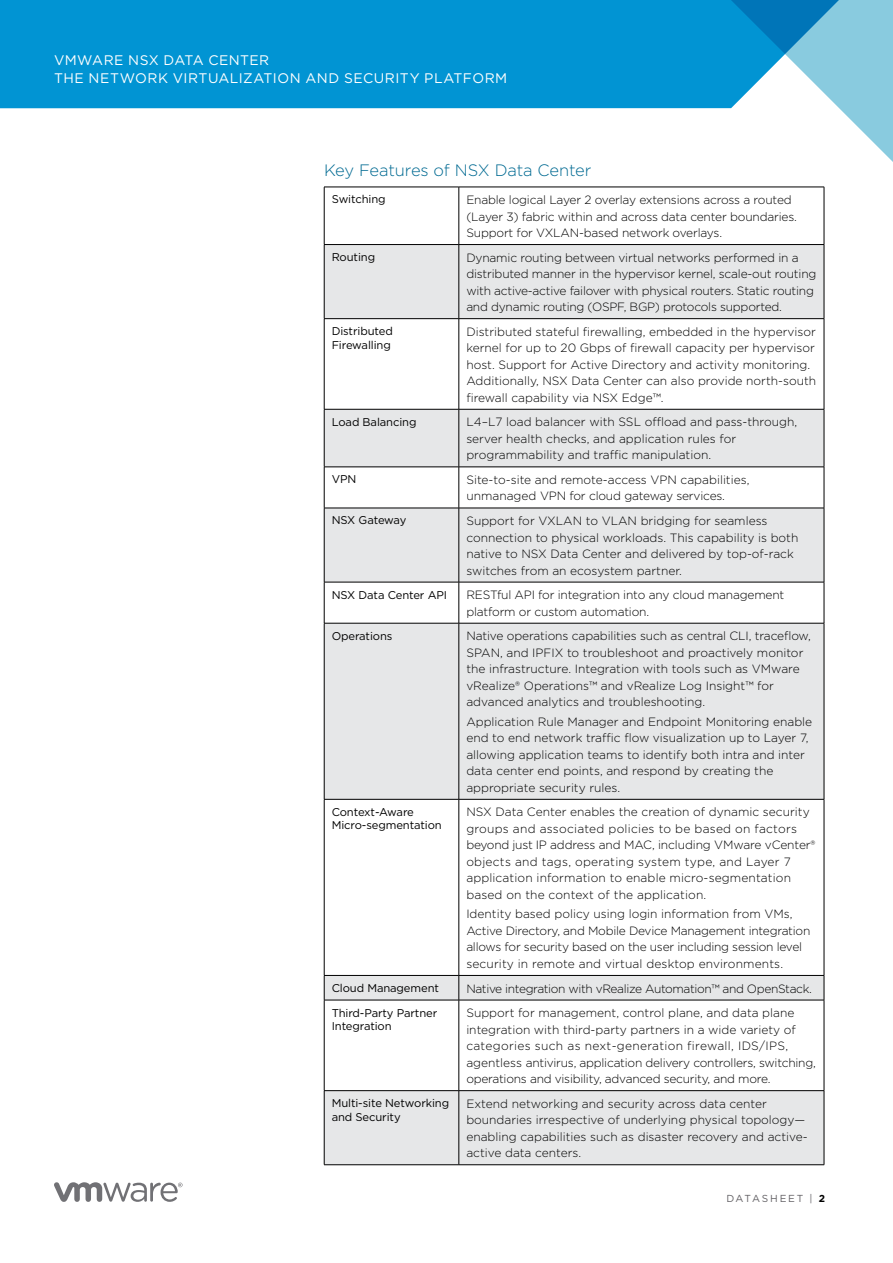
<style>
.page{position:relative;width:893px;height:1263px;background:#fff}
.page>*{position:absolute;margin:0;border:0;box-sizing:border-box;transform-origin:0 0}
._4a__SUBHEAD-1{font:300 16.5px "Gotham";letter-spacing:-.015em;color:#006a92}
.t1{font:13.8px/17.2px "Gotham";letter-spacing:.035em;color:#fff}
._6c__TABLE_BODY{font:300 12px/16.5px "Gotham";color:#000}
._6c__TABLE_BODY-2{font:300 12px/16.5px "Gotham";letter-spacing:-.02em;color:#000}
._6c__TABLE_BODY-3{font:300 12px "Gotham";letter-spacing:-.03em;color:#000}
._6b__TABLE_SUBHEAD{font:11.25px/13.5px "Gotham";letter-spacing:-.01em;color:#000}
._6b__TABLE_SUBHEAD-2{font:11.25px "Gotham";letter-spacing:-.03em;color:#000}
.t2{font:10.2px "Gotham";letter-spacing:.175em;color:#636165}
.s1{font-weight:700;color:#000}
</style>
<div class="page">
<svg style="left:54px;top:1182px;width:129px;height:20px"></svg>
<div style="left:0;top:0;width:718px;height:108px;background:#0194d3"></div>
<svg style="left:718px;top:0;width:175px;height:162px"></svg>
<svg style="left:325px;top:245px;width:499px;height:919px;fill:#e6e7e8"></svg>
<hr style="left:324px;top:187px;width:135px;height:1px;background:#000">
<hr style="left:324px;top:187px;width:1px;height:57px;background:#000">
<hr style="left:459px;top:187px;width:365px;height:1px;background:#000">
<hr style="left:459px;top:187px;width:1px;height:57px;background:#000">
<hr style="left:824px;top:187px;width:1px;height:57px;background:#000">
<hr style="left:324px;top:244px;width:135px;height:1px;background:#000">
<hr style="left:324px;top:245px;width:1px;height:73px;background:#000">
<hr style="left:459px;top:244px;width:365px;height:1px;background:#000">
<hr style="left:459px;top:245px;width:1px;height:73px;background:#000">
<hr style="left:824px;top:245px;width:1px;height:73px;background:#000">
<hr style="left:324px;top:318px;width:135px;height:1px;background:#000">
<hr style="left:324px;top:319px;width:1px;height:90px;background:#000">
<hr style="left:459px;top:318px;width:365px;height:1px;background:#000">
<hr style="left:459px;top:319px;width:1px;height:90px;background:#000">
<hr style="left:824px;top:319px;width:1px;height:90px;background:#000">
<hr style="left:324px;top:409px;width:135px;height:1px;background:#000">
<hr style="left:324px;top:409px;width:1px;height:58px;background:#000">
<hr style="left:459px;top:409px;width:365px;height:1px;background:#000">
<hr style="left:459px;top:409px;width:1px;height:58px;background:#000">
<hr style="left:824px;top:409px;width:1px;height:58px;background:#000">
<hr style="left:324px;top:467px;width:135px;height:1px;background:#000">
<hr style="left:324px;top:467px;width:1px;height:41px;background:#000">
<hr style="left:459px;top:467px;width:365px;height:1px;background:#000">
<hr style="left:459px;top:467px;width:1px;height:41px;background:#000">
<hr style="left:824px;top:467px;width:1px;height:41px;background:#000">
<hr style="left:324px;top:508px;width:135px;height:1px;background:#000">
<hr style="left:324px;top:508px;width:1px;height:74px;background:#000">
<hr style="left:459px;top:508px;width:365px;height:1px;background:#000">
<hr style="left:459px;top:508px;width:1px;height:74px;background:#000">
<hr style="left:824px;top:508px;width:1px;height:74px;background:#000">
<hr style="left:324px;top:582px;width:135px;height:1px;background:#000">
<hr style="left:324px;top:582px;width:1px;height:41px;background:#000">
<hr style="left:459px;top:582px;width:365px;height:1px;background:#000">
<hr style="left:459px;top:582px;width:1px;height:41px;background:#000">
<hr style="left:824px;top:582px;width:1px;height:41px;background:#000">
<hr style="left:324px;top:623px;width:135px;height:1px;background:#000">
<hr style="left:324px;top:623px;width:1px;height:176px;background:#000">
<hr style="left:459px;top:623px;width:365px;height:1px;background:#000">
<hr style="left:459px;top:623px;width:1px;height:176px;background:#000">
<hr style="left:824px;top:623px;width:1px;height:176px;background:#000">
<hr style="left:324px;top:799px;width:135px;height:1px;background:#000">
<hr style="left:324px;top:799px;width:1px;height:176px;background:#000">
<hr style="left:459px;top:799px;width:365px;height:1px;background:#000">
<hr style="left:459px;top:799px;width:1px;height:176px;background:#000">
<hr style="left:824px;top:799px;width:1px;height:176px;background:#000">
<hr style="left:324px;top:975px;width:135px;height:1px;background:#000">
<svg style="left:324px;top:976px;width:1px;height:24px"></svg>
<hr style="left:459px;top:975px;width:365px;height:1px;background:#000">
<svg style="left:459px;top:976px;width:1px;height:24px"></svg>
<svg style="left:824px;top:976px;width:1px;height:24px"></svg>
<hr style="left:324px;top:1000px;width:135px;height:1px;background:#000">
<hr style="left:324px;top:1000px;width:1px;height:90px;background:#000">
<hr style="left:459px;top:1000px;width:365px;height:1px;background:#000">
<hr style="left:459px;top:1000px;width:1px;height:90px;background:#000">
<hr style="left:824px;top:1000px;width:1px;height:90px;background:#000">
<hr style="left:324px;top:1090px;width:135px;height:1px;background:#000">
<hr style="left:324px;top:1091px;width:1px;height:73px;background:#000">
<hr style="left:459px;top:1090px;width:365px;height:1px;background:#000">
<hr style="left:459px;top:1091px;width:1px;height:73px;background:#000">
<hr style="left:824px;top:1091px;width:1px;height:73px;background:#000">
<hr style="left:324px;top:1164px;width:135px;height:1px;background:#000">
<hr style="left:459px;top:1164px;width:365px;height:1px;background:#000">
<p class="t1" style="left:54px;top:52px;width:455px">VMWARE NSX DATA CENTER<br>THE NETWORK VIRTUALIZATION AND SECURITY PLATFORM</p>
<p class="_4a__SUBHEAD-1" style="left:324px;top:159px;width:269px">Key Features of NSX Data Center</p>
<p class="_6b__TABLE_SUBHEAD" style="left:332px;top:192px;width:55px">Switching</p>
<p class="_6c__TABLE_BODY" style="left:466px;top:191px;width:332px">Enable logical Layer 2 overlay extensions across a routed (Layer 3) fabric within and across data center boundaries.<br>Support for VXLAN-based network overlays.</p>
<p class="_6b__TABLE_SUBHEAD" style="left:332px;top:250px;width:45px">Routing</p>
<p class="_6c__TABLE_BODY-2" style="left:466px;top:249px;width:352px">Dynamic routing between virtual networks performed in a distributed manner in the hypervisor kernel, scale-out routing with active-active failover with physical routers. Static routing and dynamic routing (OSPF, BGP) protocols supported.</p>
<p class="_6b__TABLE_SUBHEAD" style="left:332px;top:324px;width:63px">Distributed<br>Firewalling</p>
<p class="_6c__TABLE_BODY" style="left:466px;top:323px;width:351px">Distributed stateful firewalling, embedded in the hypervisor kernel for up to 20 Gbps of firewall capacity per hypervisor host. Support for Active Directory and activity monitoring.<br>Additionally, NSX Data Center can also provide north-south firewall capability via NSX Edge™.</p>
<p class="_6b__TABLE_SUBHEAD" style="left:332px;top:415px;width:86px">Load Balancing</p>
<p class="_6c__TABLE_BODY" style="left:466px;top:414px;width:332px">L4–L7 load balancer with SSL offload and pass-through, server health checks, and application rules for programmability and traffic manipulation.</p>
<p class="_6b__TABLE_SUBHEAD" style="left:332px;top:472px;width:26px">VPN</p>
<p class="_6c__TABLE_BODY" style="left:466px;top:471px;width:285px">Site-to-site and remote-access VPN capabilities, unmanaged VPN for cloud gateway services.</p>
<p class="_6b__TABLE_SUBHEAD-2" style="left:332px;top:513px;width:76px">NSX Gateway</p>
<p class="_6c__TABLE_BODY" style="left:466px;top:512px;width:334px">Support for VXLAN to VLAN bridging for seamless connection to physical workloads. This capability is both native to NSX Data Center and delivered by top-of-rack switches from an ecosystem partner.</p>
<p class="_6b__TABLE_SUBHEAD" style="left:332px;top:588px;width:117px">NSX Data Center API</p>
<p class="_6c__TABLE_BODY" style="left:466px;top:586px;width:320px">RESTful API for integration into any cloud management platform or custom automation.</p>
<p class="_6b__TABLE_SUBHEAD" style="left:332px;top:629px;width:62px">Operations</p>
<p class="_6c__TABLE_BODY" style="left:466px;top:627px;width:346px">Native operations capabilities such as central CLI, traceflow, SPAN, and IPFIX to troubleshoot and proactively monitor the infrastructure. Integration with tools such as VMware vRealize® Operations™ and vRealize Log Insight™ for advanced analytics and troubleshooting.</p>
<p class="_6c__TABLE_BODY" style="left:466px;top:713px;width:347px">Application Rule Manager and Endpoint Monitoring enable end to end network traffic flow visualization up to Layer 7, allowing application teams to identify both intra and inter data center end points, and respond by creating the appropriate security rules.</p>
<p class="_6b__TABLE_SUBHEAD" style="left:332px;top:805px;width:112px">Context-Aware<br>Micro-segmentation</p>
<p class="_6c__TABLE_BODY" style="left:466px;top:804px;width:351px">NSX Data Center enables the creation of dynamic security groups and associated policies to be based on factors beyond just IP address and MAC, including VMware vCenter® objects and tags, operating system type, and Layer 7 application information to enable micro-segmentation based on the context of the application.</p>
<p class="_6c__TABLE_BODY-2" style="left:466px;top:906px;width:346px">Identity based policy using login information from VMs, Active Directory, and Mobile Device Management integration allows for security based on the user including session level security in remote and virtual desktop environments.</p>
<p class="_6b__TABLE_SUBHEAD" style="left:332px;top:981px;width:109px">Cloud Management</p>
<p class="_6c__TABLE_BODY-3" style="left:466px;top:981px;width:347px">Native integration with vRealize Automation™ and OpenStack.</p>
<p class="_6b__TABLE_SUBHEAD" style="left:332px;top:1005px;width:107px">Third-Party Partner<br>Integration</p>
<p class="_6c__TABLE_BODY" style="left:466px;top:1004px;width:351px">Support for management, control plane, and data plane integration with third-party partners in a wide variety of categories such as next-generation firewall, IDS/IPS, agentless antivirus, application delivery controllers, switching, operations and visibility, advanced security, and more.</p>
<p class="_6b__TABLE_SUBHEAD" style="left:332px;top:1096px;width:119px">Multi-site Networking and Security</p>
<p class="_6c__TABLE_BODY" style="left:466px;top:1095px;width:343px">Extend networking and security across data center boundaries irrespective of underlying physical topology— enabling capabilities such as disaster recovery and active&shy;active data centers.</p>
<p class="t2" style="left:726px;top:1191px;width:100px">DATASHEET | <span class="s1">2</span></p>
</div>
